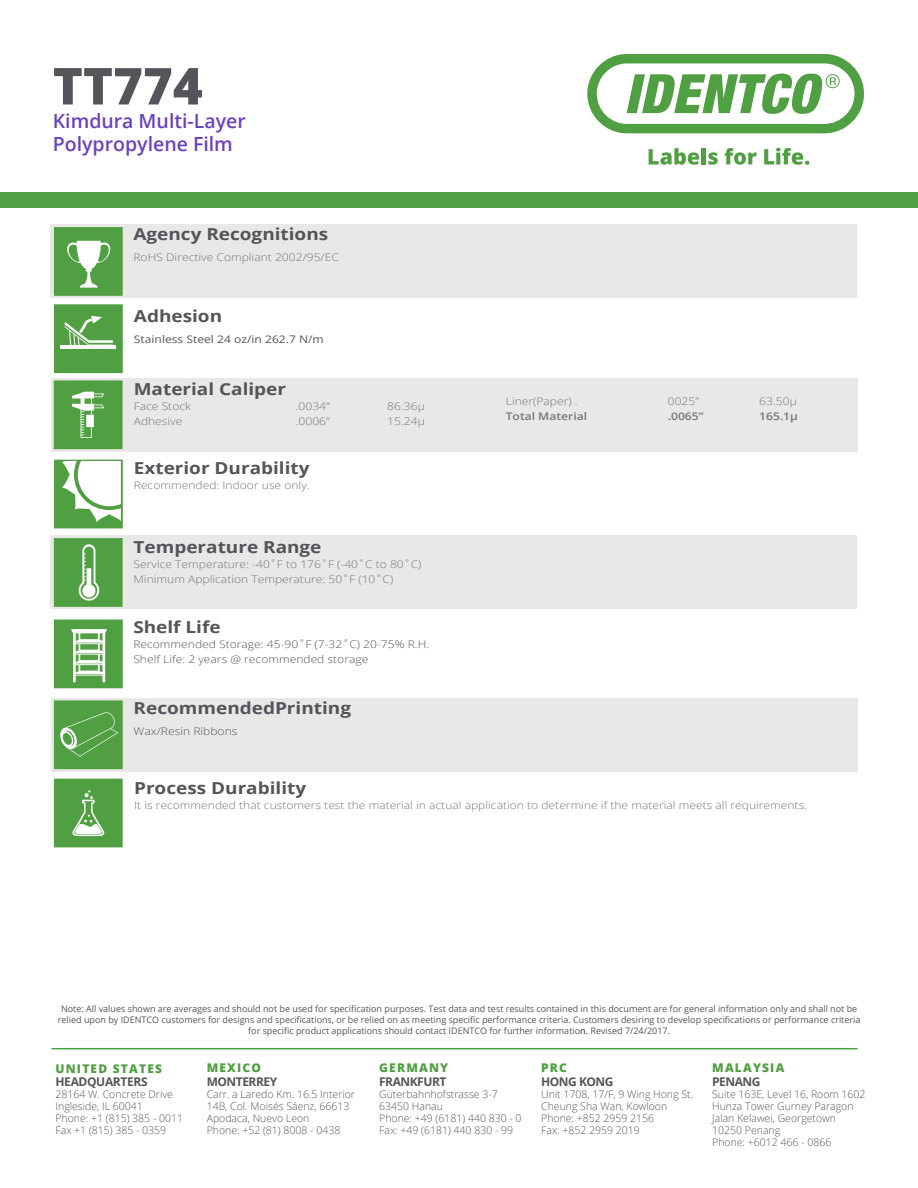
<style>
.page{position:relative;width:918px;height:1188px;background:#fff}
.page>*{position:absolute;margin:0;border:0;box-sizing:border-box;transform-origin:0 0}
.t1{font:800 51px "Open Sans";color:#54555a}
.t2{font:600 19.5px "Open Sans";color:#6a41bd}
.t3{font:700 16.5px "Open Sans";color:#54555a;scale:1.15 1}
.t4{font:700 12px "Open Sans";letter-spacing:-.04em;color:#54555a}
.t5{font:800 12px "Open Sans";letter-spacing:.1em;color:#519f43}
.t6{font:300 10.5px/12px "Open Sans";color:#54555a}
.t7{font:300 10.5px "Open Sans";color:#77777a;scale:1.15 1}
.t8{font:300 10.5px "Open Sans";color:#54555a;scale:1.15 1}
.t9{font:10.5px "Open Sans";color:#54555a;scale:1.15 1}
.t10{font:600 10.5px "Open Sans";color:#77777a;scale:1.15 1}
.t11{font:9px/10.8px "Open Sans";color:#54555a;text-align:center}
.s1{color:#231f20}
</style>
<div class="page">
<div style="left:51px;top:224px;width:806px;height:74px;background:#eae7e7"></div>
<div style="left:55px;top:228px;width:66px;height:66px;background:#519f43"></div>
<div style="left:54px;top:227px;width:69px;height:69px;border:3px solid #519f43"></div>
<svg style="left:67px;top:241px;width:43px;height:47px"></svg>
<div style="left:55px;top:621px;width:66px;height:66px;background:#519f43"></div>
<div style="left:54px;top:620px;width:69px;height:68px;border:3px solid #519f43"></div>
<svg style="left:71px;top:629px;width:36px;height:53px"></svg>
<div style="left:51px;top:698px;width:806px;height:74px;background:#eae7e7"></div>
<div style="left:55px;top:702px;width:66px;height:66px;background:#519f43"></div>
<div style="left:54px;top:700px;width:69px;height:69px;border:3px solid #519f43"></div>
<svg style="left:60px;top:712px;width:58px;height:45px"></svg>
<div style="left:51px;top:535px;width:806px;height:74px;background:#eae7e7"></div>
<div style="left:55px;top:539px;width:66px;height:67px;background:#519f43"></div>
<div style="left:54px;top:538px;width:69px;height:69px;border:3px solid #519f43"></div>
<svg style="left:79px;top:544px;width:20px;height:57px"></svg>
<div style="left:55px;top:461px;width:66px;height:66px;background:#519f43"></div>
<div style="left:54px;top:460px;width:69px;height:68px;border:3px solid #519f43"></div>
<svg style="left:62px;top:461px;width:59px;height:61px"></svg>
<div style="left:0;top:192px;width:918px;height:16px;background:#519f43"></div>
<hr style="left:51px;top:1048px;width:807px;height:1px;background:#46a246">
<div style="left:55px;top:780px;width:66px;height:66px;background:#519f43"></div>
<div style="left:54px;top:779px;width:69px;height:68px;border:3px solid #519f43"></div>
<svg style="left:72px;top:790px;width:33px;height:46px"></svg>
<div style="left:51px;top:378px;width:806px;height:74px;background:#eae7e7"></div>
<div style="left:55px;top:382px;width:66px;height:66px;background:#519f43"></div>
<div style="left:54px;top:380px;width:69px;height:69px;border:3px solid #519f43"></div>
<svg style="left:72px;top:392px;width:32px;height:46px"></svg>
<div style="left:55px;top:306px;width:66px;height:66px;background:#519f43"></div>
<div style="left:54px;top:304px;width:69px;height:69px;border:3px solid #519f43"></div>
<hr style="left:61px;top:346px;width:55px;height:3px;background:#fff">
<svg style="left:64px;top:315px;width:49px;height:31px"></svg>
<svg style="left:587px;top:54px;width:277px;height:79px"></svg>
<svg style="left:649px;top:148px;width:50px;height:17px"></svg>
<hr style="left:702px;top:148px;width:4px;height:16px;background:#519f43">
<svg style="left:708px;top:152px;width:10px;height:13px"></svg>
<svg style="left:725px;top:148px;width:32px;height:17px"></svg>
<svg style="left:764px;top:148px;width:45px;height:17px"></svg>
<p class="t1" style="left:53px;top:47px;width:151px">TT774</p>
<p class="t2" style="left:53px;top:107px;width:195px">Kimdura Multi-Layer</p>
<p class="t2" style="left:53px;top:131px;width:182px">Polypropylene Film</p>
<p class="t3" style="left:133px;top:222px;width:171px">Agency Recognitions</p>
<p class="t7" style="left:133px;top:250px;width:180px">RoHS Directive Compliant 2002/95/EC</p>
<p class="t3" style="left:134px;top:304px;width:78px">Adhesion</p>
<p class="t9" style="left:134px;top:332px;width:167px">Stainless Steel 24 oz/in 262.7 N/m</p>
<p class="t3" style="left:134px;top:377px;width:134px">Material Caliper</p>
<p class="t7" style="left:134px;top:399px;width:51px">Face Stock</p>
<p class="t7" style="left:296px;top:399px;width:31px">.0034”</p>
<p class="t7" style="left:387px;top:399px;width:34px">86.36μ</p>
<p class="t7" style="left:134px;top:414px;width:44px">Adhesive</p>
<p class="t7" style="left:296px;top:414px;width:31px">.0006”</p>
<p class="t7" style="left:387px;top:414px;width:34px">15.24μ</p>
<p class="t3" style="left:134px;top:457px;width:154px">Exterior Durability</p>
<p class="t7" style="left:134px;top:478px;width:154px">Recommended: Indoor use only.</p>
<p class="t3" style="left:134px;top:535px;width:165px">Temperature Range</p>
<p class="t7" style="left:134px;top:557px;width:252px">Service Temperature: -40˚F to 176˚F (-40˚C to 80˚C)</p>
<p class="t7" style="left:134px;top:572px;width:227px">Minimum Application Temperature: 50˚F (10˚C)</p>
<p class="t3" style="left:133px;top:615px;width:77px">Shelf Life</p>
<p class="t8" style="left:133px;top:637px;width:259px">Recommended Storage: 45-90˚F (7-32˚C) 20-75% R.H.</p>
<p class="t8" style="left:133px;top:652px;width:206px">Shelf Life: 2 years @ recommended storage</p>
<p class="t3" style="left:134px;top:696px;width:191px">RecommendedPrinting</p>
<p class="t8" style="left:134px;top:724px;width:92px">Wax/Resin Ribbons</p>
<p class="t7" style="left:506px;top:394px;width:64px">Liner(Paper) .</p>
<p class="t7" style="left:668px;top:394px;width:29px">0025”</p>
<p class="t7" style="left:759px;top:394px;width:34px">63.50μ</p>
<p class="t10" style="left:506px;top:409px;width:72px">Total Material</p>
<p class="t10" style="left:668px;top:409px;width:33px">.0065”</p>
<p class="t10" style="left:759px;top:409px;width:35px">165.1μ</p>
<p class="t3" style="left:134px;top:777px;width:151px">Process Durability</p>
<p class="t7" style="left:134px;top:798px;width:587px">It is recommended that customers test the material in actual application to determine if the material meets all requirements.</p>
<p class="t11" style="left:61px;top:1003px;width:798px">Note: All values shown are averages and should not be used for specification purposes. Test data and test results contained in this document are for general information only and shall not be</p>
<p class="t11" style="left:58px;top:1014px;width:804px">relied upon by IDENTCO customers for designs and specifications, or be relied on as meeting specific performance criteria. Customers desiring to develop specifications or performance criteria for specific product applications should contact IDENTCO for further informatio<span class="s1">n.</span> Revised 7/24/2017.</p>
<p class="t5" style="left:56px;top:1059px;width:108px">UNITED STATES</p>
<p class="t4" style="left:56px;top:1073px;width:94px">HEADQUARTERS</p>
<p class="t6" style="left:56px;top:1088px;width:119px">28164 W. Concrete Drive<br>Ingleside, IL 60041</p>
<p class="t6" style="left:56px;top:1112px;width:129px">Phone: +1 (815) 385 - 0011<br>Fax +1 (815) 385 - 0359</p>
<p class="t5" style="left:207px;top:1059px;width:56px">MEXICO</p>
<p class="t4" style="left:207px;top:1073px;width:72px">MONTERREY</p>
<p class="t6" style="left:207px;top:1088px;width:150px">Carr. a Laredo Km. 16.5 Interior</p>
<p class="t6" style="left:207px;top:1100px;width:144px">14B, Col. Moisés Sáenz, 66613</p>
<p class="t6" style="left:207px;top:1112px;width:104px">Apodaca, Nuevo Leon</p>
<p class="t6" style="left:207px;top:1124px;width:135px">Phone: +52 (81) 8008 - 0438</p>
<p class="t5" style="left:379px;top:1059px;width:71px">GERMANY</p>
<p class="t4" style="left:379px;top:1073px;width:69px">FRANKFURT</p>
<p class="t6" style="left:379px;top:1088px;width:120px">Güterbahnhofstrasse 3-7</p>
<p class="t6" style="left:379px;top:1100px;width:65px">63450 Hanau</p>
<p class="t6" style="left:379px;top:1112px;width:144px">Phone: +49 (6181) 440 830 - 0</p>
<p class="t6" style="left:379px;top:1124px;width:135px">Fax: +49 (6181) 440 830 - 99</p>
<p class="t5" style="left:541px;top:1059px;width:27px">PRC</p>
<p class="t4" style="left:541px;top:1073px;width:74px">HONG KONG</p>
<p class="t6" style="left:541px;top:1088px;width:153px">Unit 1708, 17/F, 9 Wing Hong St.</p>
<p class="t6" style="left:541px;top:1100px;width:128px">Cheung Sha Wan, Kowloon</p>
<p class="t6" style="left:541px;top:1112px;width:115px">Phone: +852 2959 2156</p>
<p class="t6" style="left:541px;top:1124px;width:100px">Fax: +852 2959 2019</p>
<p class="t5" style="left:712px;top:1059px;width:74px">MALAYSIA</p>
<p class="t4" style="left:712px;top:1073px;width:50px">PENANG</p>
<p class="t6" style="left:712px;top:1088px;width:155px">Suite 163E, Level 16, Room 1602</p>
<p class="t6" style="left:712px;top:1100px;width:143px">Hunza Tower Gurney Paragon</p>
<p class="t6" style="left:712px;top:1112px;width:125px">Jalan Kelawei, Georgetown<br>10250 Penang<br>Phone: +6012 466 - 0866</p>
</div>
